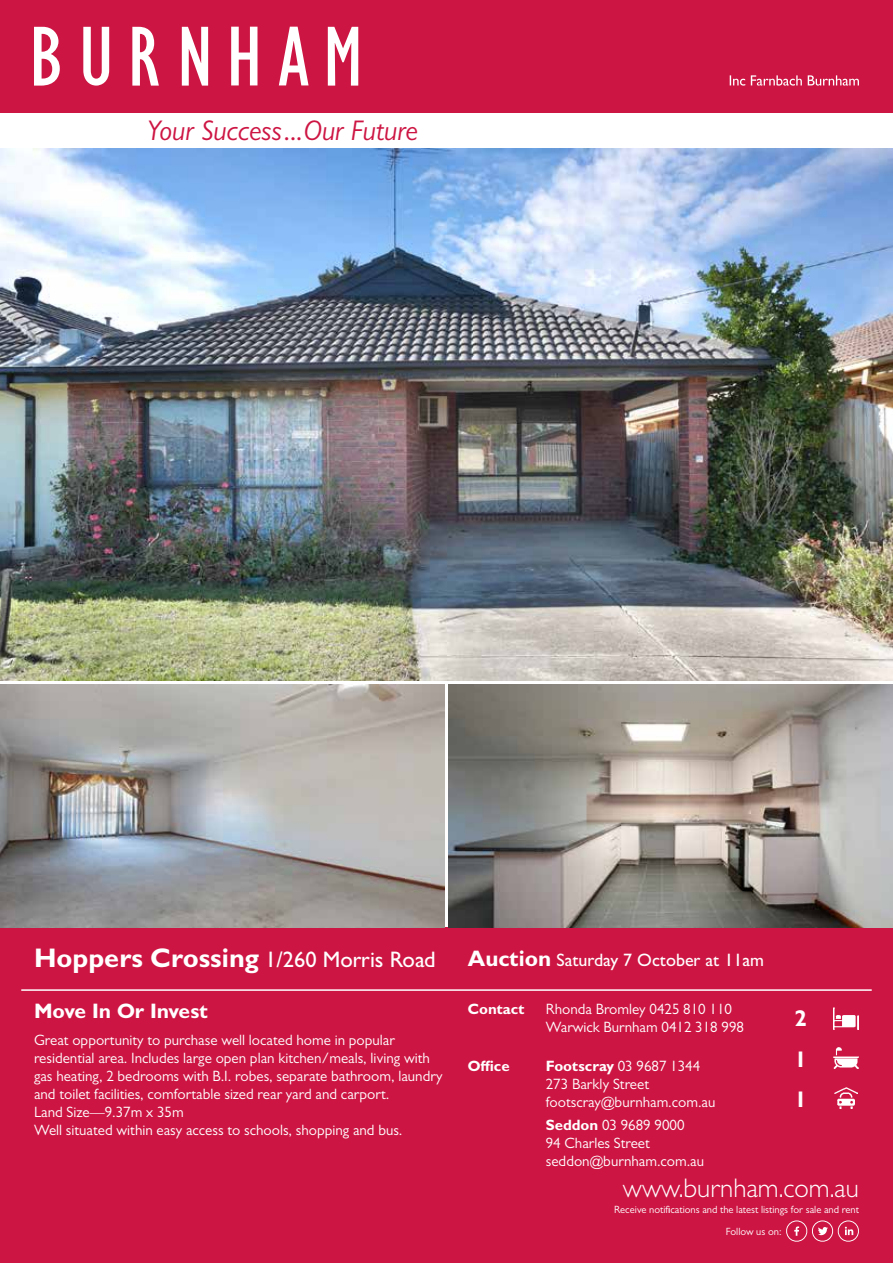
<style>
.page{position:relative;width:893px;height:1263px;background:#fff}
.page>*{position:absolute;margin:0;border:0;box-sizing:border-box;transform-origin:0 0}
.t1{font:italic 28.5px "Gill Sans MT Pro";color:#cd1543}
.t2{font:700 27px "Gill Sans MT Pro";color:#fff}
.t3{font:300 27px "Gill Sans MT Pro";color:#fff}
.t4{font:700 22.5px/40.5px "Gill Sans";color:#fff;text-align:justify}
.t5{font:700 21px "Gill Sans MT Pro";color:#fff}
.t6{font:500 18px "Gill Sans MT Pro";color:#fff}
.t7{font:15px/18px "Gill Sans MT Pro";color:#fff}
.t8{font:700 15px "Gill Sans MT Pro";color:#fff}
.t9{font:10.5px/22px "Gill Sans MT Pro";color:#fff}
.s1{font-weight:500;font-size:22.5px}
.s2{font-weight:700;font-size:22.5px}
.s3{font-weight:700}
</style>
<div class="page">
<div style="left:0;top:0;width:893px;height:113px;background:#cd1543"></div>
<svg style="left:34px;top:27px;width:26px;height:59px"></svg>
<svg style="left:83px;top:27px;width:26px;height:59px"></svg>
<svg style="left:132px;top:27px;width:27px;height:59px"></svg>
<svg style="left:182px;top:27px;width:26px;height:59px"></svg>
<svg style="left:231px;top:27px;width:26px;height:58px"></svg>
<svg style="left:279px;top:27px;width:30px;height:58px"></svg>
<svg style="left:328px;top:27px;width:30px;height:59px"></svg>
<svg style="left:730px;top:75px;width:129px;height:11px"></svg>
<div style="left:0;top:927px;width:893px;height:336px;background:#cd1543"></div>
<hr style="left:21px;top:989px;width:851px;height:2px;background:#fff">
<img style="left:834px;top:1008px;width:25px;height:21px">
<img style="left:834px;top:1047px;width:25px;height:22px">
<img style="left:835px;top:1087px;width:23px;height:21px">
<svg style="left:786px;top:1220px;width:73px;height:22px"></svg>
<img style="left:0;top:149px;width:893px;height:531px">
<img style="left:449px;top:685px;width:444px;height:242px">
<img style="left:0;top:685px;width:444px;height:242px">
<h1 class="t1" style="left:147px;top:114px;width:273px">Your Success...Our Future</h1>
<h2 class="t2" style="left:34px;top:941px;width:403px">Hoppers Crossing <span class="s1">1/260 Morris Road</span></h2>
<h3 class="t5" style="left:34px;top:998px;width:176px">Move In Or Invest</h3>
<p class="t7" style="left:34px;top:1030px;width:410px">Great opportunity to purchase well located home in popular residential area. Includes large open plan kitchen/meals, living with gas heating, 2 bedrooms with B.I. robes, separate bathroom, laundry and toilet facilities, comfortable sized rear yard and carport.<br>Land Size—9.37m x 35m<br>Well situated within easy access to schools, shopping and bus.</p>
<p class="t6" style="left:468px;top:949px;width:298px"><span class="s2">Auction</span> Saturday 7 October at 11am</p>
<p class="t8" style="left:468px;top:999px;width:58px">Contact</p>
<p class="t7" style="left:546px;top:1000px;width:200px">Rhonda Bromley 0425 810 110<br>Warwick Burnham 0412 318 998</p>
<p class="t7" style="left:546px;top:1057px;width:171px"><span class="s3">Footscray</span> 03 9687 1344<br>273 Barkly Street footscray@burnham.com.au</p>
<p class="t7" style="left:546px;top:1116px;width:160px"><span class="s3">Seddon</span> 03 9689 9000<br>94 Charles Street seddon@burnham.com.au</p>
<p class="t8" style="left:468px;top:1057px;width:44px">Office</p>
<h3 class="t4" style="left:794px;top:999px;width:14px">2<br>1<br>1</h3>
<h2 class="t3" style="left:623px;top:1172px;width:237px">www.burnham.com.au</h2>
<p class="t9" style="left:726px;top:1198px;width:135px;text-indent:-112px">Receive notifications and the latest listings for sale and rent<br>Follow us on:</p>
</div>
